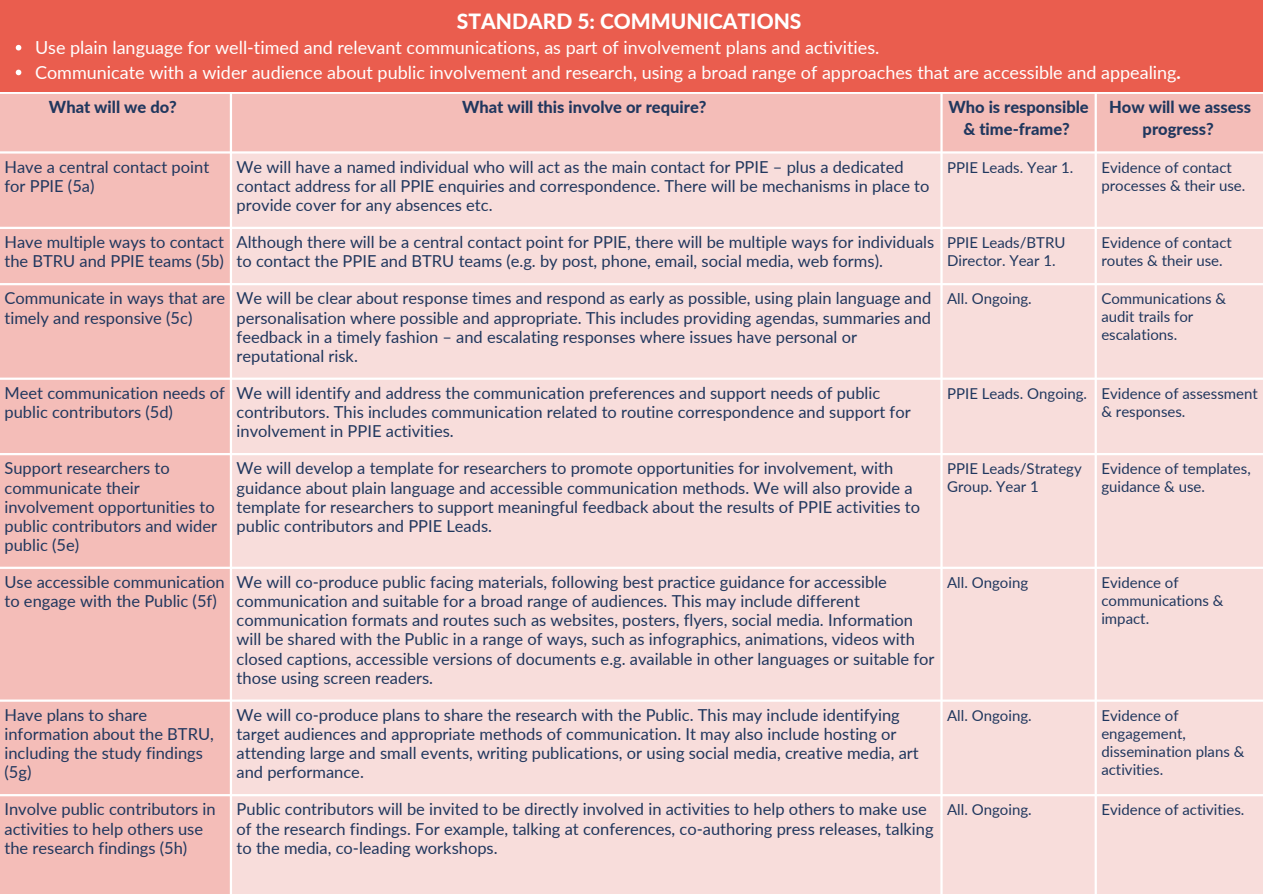
<style>
.page{position:relative;width:1263px;height:894px;background:#fff}
.page>*{position:absolute;margin:0;border:0;box-sizing:border-box;transform-origin:0 0}
.t1{font:800 21px "Lato";color:#fff}
.t2{font:18px/24.8px "Lato";color:#fff}
.t3{font:16.5px/19px "Lato";color:#20375e}
.t4{font:800 16.5px/22.5px "Lato";color:#20375e;text-align:center}
.t5{font:15px/18px "Lato";color:#20375e}
.s1{font-weight:800}
</style>
<div class="page">
<div style="left:0;top:0;width:1263px;height:92px;background:#ea5d4e"></div>
<div style="left:0;top:94px;width:1263px;height:799px;background:#f4bdb8"></div>
<div style="left:232px;top:153px;width:1031px;height:740px;background:#f8dddb"></div>
<svg style="left:16px;top:45px;width:5px;height:5px"></svg>
<svg style="left:16px;top:70px;width:5px;height:5px"></svg>
<p class="t1" style="left:457px;top:8px;width:346px">STANDARD 5: COMMUNICATIONS</p>
<p class="t2" style="left:35px;top:34px;width:1147px">Use plain language for well-timed and relevant communications, as part of involvement plans and activities.<br>Communicate with a wider audience about public involvement and research, using a broad range of approaches that are accessible and appealing<span class="s1">.</span></p>
<p class="t4" style="left:49px;top:95px;width:129px">What will we do?</p>
<p class="t4" style="left:462px;top:95px;width:246px">What will this involve or require?</p>
<p class="t4" style="left:948px;top:95px;width:142px">Who is responsible &amp; time-frame?</p>
<p class="t4" style="left:1109px;top:95px;width:143px">How will we assess progress?</p>
<p class="t3" style="left:4px;top:157px;width:206px">Have a central contact point for PPIE (5a)</p>
<p class="t3" style="left:237px;top:157px;width:694px">We will have a named individual who will act as the main contact for PPIE – plus a dedicated contact address for all PPIE enquiries and correspondence. There will be mechanisms in place to provide cover for any absences etc.</p>
<p class="t5" style="left:947px;top:158px;width:128px">PPIE Leads. Year 1.</p>
<p class="t5" style="left:1101px;top:158px;width:146px">Evidence of contact processes &amp; their use.</p>
<p class="t3" style="left:4px;top:232px;width:221px">Have multiple ways to contact the BTRU and PPIE teams (5b)</p>
<p class="t3" style="left:237px;top:232px;width:699px">Although there will be a central contact point for PPIE, there will be multiple ways for individuals to contact the PPIE and BTRU teams (e.g. by post, phone, email, social media, web forms).</p>
<p class="t5" style="left:947px;top:233px;width:120px">PPIE Leads/BTRU<br>Director. Year 1.</p>
<p class="t5" style="left:1101px;top:233px;width:132px">Evidence of contact routes &amp; their use.</p>
<p class="t3" style="left:4px;top:288px;width:222px">Communicate in ways that are timely and responsive (5c)</p>
<p class="t3" style="left:237px;top:288px;width:696px">We will be clear about response times and respond as early as possible, using plain language and personalisation where possible and appropriate. This includes providing agendas, summaries and feedback in a timely fashion – and escalating responses where issues have personal or reputational risk.</p>
<p class="t5" style="left:947px;top:289px;width:86px">All. Ongoing.</p>
<p class="t5" style="left:1101px;top:289px;width:126px">Communications &amp; audit trails for escalations.</p>
<p class="t3" style="left:4px;top:383px;width:222px">Meet communication needs of public contributors (5d)</p>
<p class="t3" style="left:237px;top:383px;width:676px">We will identify and address the communication preferences and support needs of public contributors. This includes communication related to routine correspondence and support for involvement in PPIE activities.</p>
<p class="t5" style="left:1101px;top:384px;width:158px;text-indent:-154px">PPIE Leads. Ongoing. Evidence of assessment &amp; responses.</p>
<p class="t3" style="left:4px;top:458px;width:214px">Support researchers to communicate their involvement opportunities to public contributors and wider public (5e)</p>
<p class="t3" style="left:237px;top:458px;width:685px">We will develop a template for researchers to promote opportunities for involvement, with guidance about plain language and accessible communication methods. We will also provide a template for researchers to support meaningful feedback about the results of PPIE activities to public contributors and PPIE Leads.</p>
<p class="t5" style="left:947px;top:459px;width:136px">PPIE Leads/Strategy<br>Group. Year 1</p>
<p class="t5" style="left:1101px;top:459px;width:151px">Evidence of templates, guidance &amp; use.</p>
<p class="t3" style="left:4px;top:572px;width:222px">Use accessible communication to engage with the Public (5f)</p>
<p class="t3" style="left:237px;top:572px;width:699px">We will co-produce public facing materials, following best practice guidance for accessible communication and suitable for a broad range of audiences. This may include different communication formats and routes such as websites, posters, flyers, social media. Information will be shared with the Public in a range of ways, such as infographics, animations, videos with closed captions, accessible versions of documents e.g. available in other languages or suitable for those using screen readers.</p>
<p class="t5" style="left:947px;top:573px;width:83px">All. Ongoing</p>
<p class="t5" style="left:1101px;top:573px;width:124px">Evidence of communications &amp; impact.</p>
<p class="t3" style="left:4px;top:704px;width:211px">Have plans to share information about the BTRU, including the study findings (5g)</p>
<p class="t3" style="left:237px;top:704px;width:684px">We will co-produce plans to share the research with the Public. This may include identifying target audiences and appropriate methods of communication. It may also include hosting or attending large and small events, writing publications, or using social media, creative media, art and performance.</p>
<p class="t5" style="left:947px;top:705px;width:86px">All. Ongoing.</p>
<p class="t5" style="left:1101px;top:705px;width:145px">Evidence of engagement, dissemination plans &amp; activities.</p>
<p class="t3" style="left:4px;top:799px;width:213px">Involve public contributors in activities to help others use the research findings (5h)</p>
<p class="t3" style="left:237px;top:799px;width:699px">Public contributors will be invited to be directly involved in activities to help others to make use of the research findings. For example, talking at conferences, co-authoring press releases, talking to the media, co-leading workshops.</p>
<p class="t5" style="left:947px;top:800px;width:86px">All. Ongoing.</p>
<p class="t5" style="left:1101px;top:800px;width:144px">Evidence of activities.</p>
</div>
